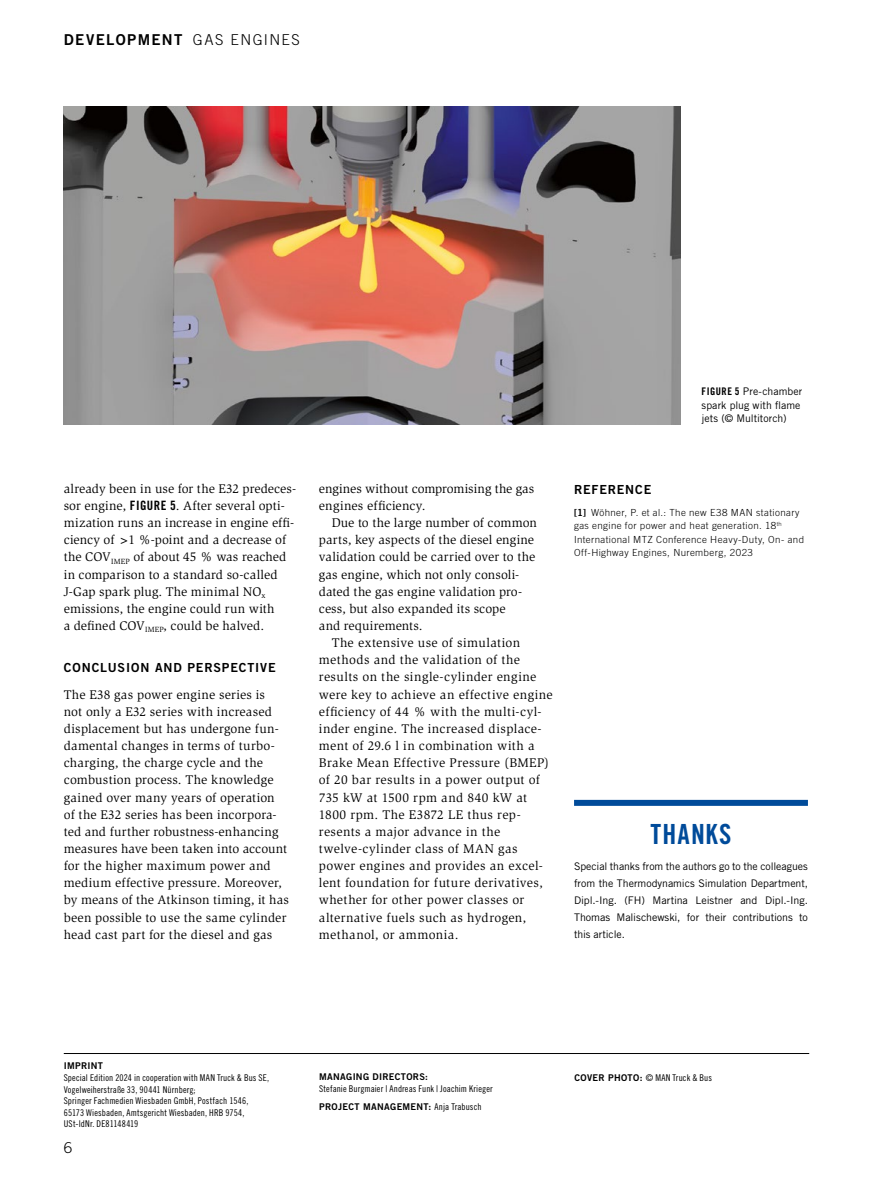
<style>
.page{position:relative;width:893px;height:1187px;background:#fff}
.page>*{position:absolute;margin:0;border:0;box-sizing:border-box;transform-origin:0 0}
.t1{font:27.75px "Trade Gothic LT Std Bd Cn 20";letter-spacing:.04em;color:#004b9a}
.t2{font:15px "Trade Gothic LT Std Bd 2";letter-spacing:.085em;color:#000}
.t3{font:300 15px "Trade Gothic LT Std";color:#000}
.t4{font:12.9px/17.1px "Slimbach Std";letter-spacing:.015em;color:#000}
.t5{font:12.45px "Trade Gothic LT Std Bd 2";letter-spacing:.065em;color:#000}
.t6{font:10.5px/17.1px "Trade Gothic LT Std";letter-spacing:-.005em;color:#000}
.t7{font:300 9.75px/13.5px "Trade Gothic LT Std";letter-spacing:.04em;color:#000}
.t8{font:9.3px/11.6px "Trade Gothic LT Std Cn 18";letter-spacing:.015em;color:#000}
.t9{font:9.3px "Trade Gothic LT Std Bd 2";letter-spacing:.035em;color:#000}
.s1{font-family:"Trade Gothic LT Std";font-weight:300}
.s2{font-family:"Trade Gothic LT Std Bd Cn 20"}
.s3{font-family:"Trade Gothic LT Std Bd 2";font-weight:400}
.s4{font-family:"Trade Gothic LT Std Cn 18"}
.s5{font-family:"Trade Gothic LT Std Bd 2"}
</style>
<div class="page">
<img style="left:64px;top:106px;width:616px;height:318px">
<div style="left:574px;top:799px;width:234px;height:6px;background:#004b9a"></div>
<hr style="left:64px;top:1053px;width:745px;height:1px;background:#000">
<p class="t2" style="left:64px;top:30px;width:188px">DEVELOPMENT <span class="s1">Gas Engines</span></p>
<p class="t4" style="left:64px;top:480px;width:234px">already been in use for the E32 predeces&shy;sor engine, <span class="s2">FIGURE 5</span>. After several opti&shy;mization runs an increase in engine effi&shy;ciency of &gt;1 %-point and a decrease of the COV<sub>IMEP</sub> of about 45 % was reached in comparison to a standard so-called J-Gap spark plug. The minimal NO<sub>x </sub>emissions, the engine could run with<br>a defined COV<sub>IMEP</sub>, could be halved.</p>
<p class="t5" style="left:64px;top:659px;width:213px">CONCLUSION AND PERSPECTIVE</p>
<p class="t4" style="left:64px;top:685px;width:227px">The E38 gas power engine series is<br>not only a E32 series with increased displacement but has undergone fun-- damental changes in terms of turbo&shy;charging, the charge cycle and the combustion process. The knowledge gained over many years of operation<br>of the E32 series has been incorpora-- ted and further robustness-enhancing measures have been taken into account for the higher maximum power and medium effective pressure. Moreover, by means of the Atkinson timing, it has been possible to use the same cylinder head cast part for the diesel and gas</p>
<p class="t6" style="left:702px;top:385px;width:102px;line-height:13.5px"><span class="s2">FIGURE 5</span> Pre-chamber spark plug with flame jets (© Multitorch)</p>
<p class="t4" style="left:319px;top:480px;width:217px">engines without compromising the gas engines efficiency.</p>
<p class="t4" style="left:319px;top:514px;width:219px;text-indent:13px">Due to the large number of common parts, key aspects of the diesel engine validation could be carried over to the gas engine, which not only consoli&shy;dated the gas engine validation pro&shy;cess, but also expanded its scope<br>and requirements.</p>
<p class="t4" style="left:319px;top:634px;width:235px;text-indent:13px">The extensive use of simulation methods and the validation of the results on the single-cylinder engine were key to achieve an effective engine efficiency of 44 % with the multi-cyl&shy;inder engine. The increased displace&shy;ment of 29.6 l in combination with a Brake Mean Effective Pressure (BMEP) of 20 bar results in a power output of 735 kW at 1500 rpm and 840 kW at 1800 rpm. The E3872 LE thus rep&shy;resents a major advance in the twelve-cylinder class of MAN gas power engines and provides an excel&shy;lent foundation for future derivatives, whether for other power classes or alternative fuels such as hydrogen, methanol, or ammonia.</p>
<p class="t5" style="left:574px;top:481px;width:79px">REFERENCE</p>
<p class="t7" style="left:574px;top:505px;width:231px"><span class="s3">[1]</span> Wöhner, P. et al.: The new E38 MAN stationary gas engine for power and heat generation. 18<sup>th </sup>International MTZ Conference Heavy-Duty, On- and Off-Highway Engines, Nuremberg, 2023</p>
<h1 class="t1" style="left:651px;top:817px;width:82px">THANKS</h1>
<p class="t6" style="left:574px;top:857px;width:235px;text-align:justify">Special thanks from the authors go to the colleagues from the Thermodynamics Simulation Department, Dipl.-Ing. (FH) Martina Leistner and Dipl.-Ing.<br>Thomas Malischewski, for their contributions to this article.</p>
<p class="t9" style="left:64px;top:1060px;width:41px">IMPRINT</p>
<p class="t8" style="left:64px;top:1071px;width:207px">Special Edition 2024 in cooperation with MAN Truck &amp; Bus SE, Vogelweiherstraße 33, 90441 Nürnberg;<br>Springer Fachmedien Wiesbaden GmbH, Postfach 1546, 65173 Wiesbaden, Amtsgericht Wiesbaden, HRB 9754, USt-ldNr. DE81148419</p>
<p class="t9" style="left:319px;top:1070px;width:110px">MANAGING DIRECTORS:</p>
<p class="t8" style="left:319px;top:1082px;width:175px">Stefanie Burgmaier | Andreas Funk | Joachim Krieger</p>
<p class="t9" style="left:319px;top:1100px;width:164px">PROJECT MANAGEMENT: <span class="s4">Anja Trabusch</span></p>
<p class="t3" style="left:64px;top:1138px;width:10px">6</p>
<p class="t8" style="left:574px;top:1071px;width:139px"><span class="s5">COVER PHOTO:</span> © MAN Truck &amp; Bus</p>
</div>
